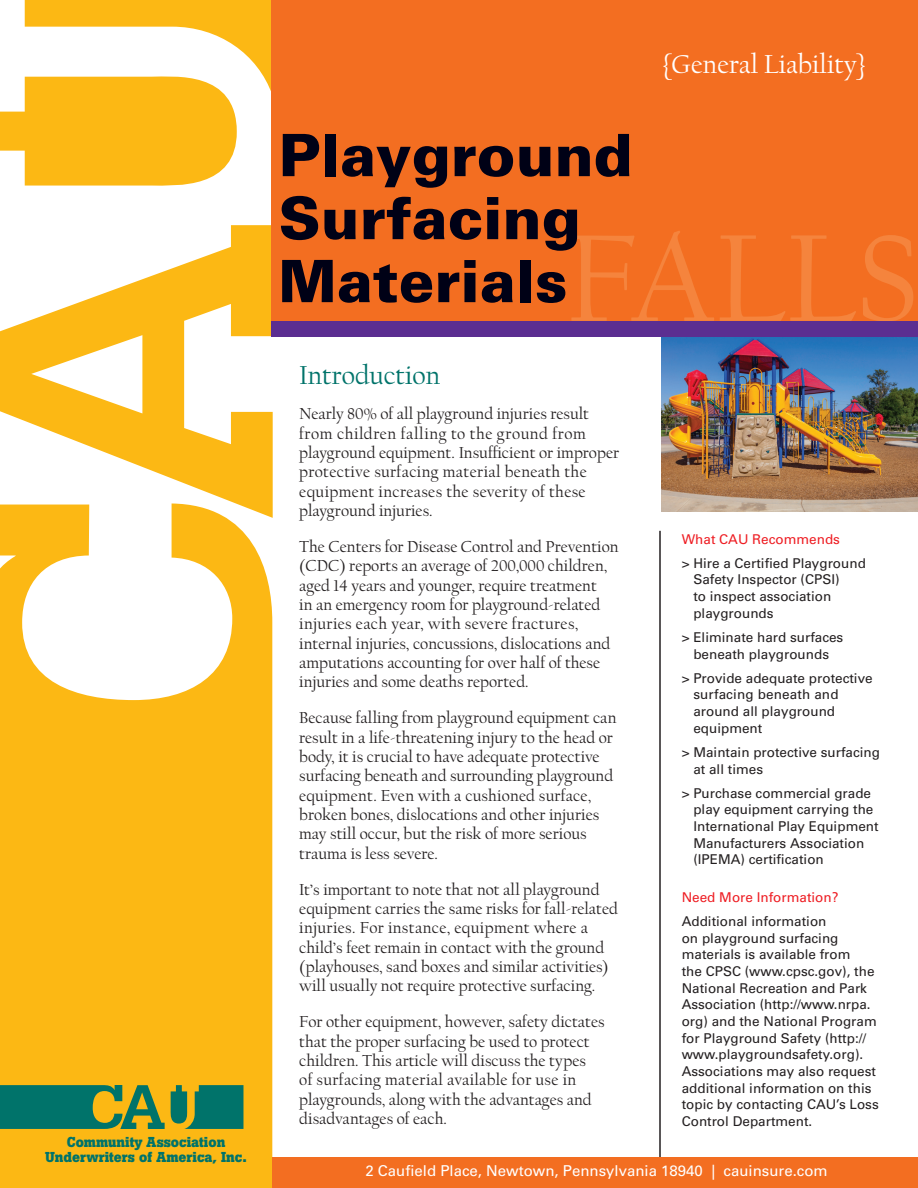
<style>
.page{position:relative;width:918px;height:1188px;background:#fff}
.page>*{position:absolute;margin:0;border:0;box-sizing:border-box;transform-origin:0 0}
.t1{font:128.55px "FB Californian";color:#f5843d}
.t2{font:900 58.5px/63px "Univers";color:#000116}
.t3{font:27px "FB Californian";color:#fff}
.t4{font:27px "FB Californian";color:#00736a}
.t5{font:16.5px/19.4px "FB Californian";color:#231f20}
.t6{font:15px "Univers";color:#fff}
.t7{font:700 14.25px/15px "Boton";color:#00736a;text-align:center}
.t8{font:13.5px/16.6px "Univers";color:#231f20}
.t9{font:13.5px "Univers";color:#ee1d23}
</style>
<div class="page">
<svg style="left:0;top:225px;width:273px;height:293px"></svg>
<svg style="left:0;top:0;width:271px;height:186px;fill:#fcb814"></svg>
<svg style="left:0;top:503px;width:272px;height:685px;fill:#fcb814"></svg>
<hr style="left:659px;top:531px;width:2px;height:657px;background:#231f20">
<div style="left:272px;top:1157px;width:646px;height:31px;background:#f36e21"></div>
<img style="left:661px;top:336px;width:257px;height:176px">
<div style="left:271px;top:0;width:647px;height:331px;background:#f36e21"></div>
<svg style="left:0;top:1085px;width:243px;height:44px;background:#3b8355"></svg>
<div style="left:271px;top:321px;width:647px;height:15px;background:#5b2e91"></div>
<p class="t7" style="left:45px;top:1135px;width:203px">Community Association<br>Underwriters of America, Inc.</p>
<p class="t3" style="left:663px;top:50px;width:204px">{General Liability}</p>
<p class="t2" style="left:279px;top:123px;width:356px">Playground<br>Surfacing<br>Materials</p>
<p class="t1" style="left:565px;top:214px;width:357px">FALLS</p>
<p class="t4" style="left:299px;top:361px;width:142px">Introduction</p>
<p class="t5" style="left:299px;top:405px;width:321px">Nearly 80% of all playground injuries result from children falling to the ground from playground equipment. Insufficient or improper protective surfacing material beneath the equipment increases the severity of these playground injuries.</p>
<p class="t5" style="left:299px;top:538px;width:321px">The Centers for Disease Control and Prevention (CDC) reports an average of 200,000 children, aged 14 years and younger, require treatment<br>in an emergency room for playground-related injuries each year, with severe fractures, internal injuries, concussions, dislocations and amputations accounting for over half of these injuries and some deaths reported.</p>
<p class="t5" style="left:299px;top:709px;width:319px">Because falling from playground equipment can result in a life-threatening injury to the head or body, it is crucial to have adequate protective surfacing beneath and surrounding playground equipment. Even with a cushioned surface, broken bones, dislocations and other injuries may still occur, but the risk of more serious trauma is less severe.</p>
<p class="t5" style="left:299px;top:881px;width:320px">It’s important to note that not all playground equipment carries the same risks for fall-related injuries. For instance, equipment where a child’s feet remain in contact with the ground (playhouses, sand boxes and similar activities) will usually not require protective surfacing.</p>
<p class="t5" style="left:299px;top:1013px;width:307px">For other equipment, however, safety dictates that the proper surfacing be used to protect children. This article will discuss the types<br>of surfacing material available for use in playgrounds, along with the advantages and disadvantages of each.</p>
<p class="t9" style="left:682px;top:531px;width:160px">What CAU Recommends</p>
<p class="t8" style="left:693px;top:555px;width:174px;text-indent:-12px">&gt; Hire a Certified Playground<br>Safety Inspector (CPSI)<br>to inspect association playgrounds</p>
<p class="t8" style="left:682px;top:629px;width:163px;text-align:center">&gt; Eliminate hard surfaces beneath playgrounds</p>
<p class="t8" style="left:693px;top:670px;width:181px;text-indent:-12px">&gt; Provide adequate protective surfacing beneath and around all playground equipment</p>
<p class="t8" style="left:693px;top:744px;width:188px;text-indent:-12px">&gt; Maintain protective surfacing at all times</p>
<p class="t8" style="left:693px;top:785px;width:187px;text-indent:-12px">&gt; Purchase commercial grade play equipment carrying the<br>International Play Equipment<br>Manufacturers Association (IPEMA) certification</p>
<p class="t9" style="left:682px;top:889px;width:158px">Need More Information?</p>
<p class="t8" style="left:682px;top:913px;width:199px">Additional information<br>on playground surfacing materials is available from<br>the CPSC (www.cpsc.gov), the<br>National Recreation and Park<br>Association (http://www.nrpa. org) and the National Program for Playground Safety (http:// www.playgroundsafety.org).<br>Associations may also request additional information on this topic by contacting CAU’s Loss<br>Control Department.</p>
<p class="t6" style="left:365px;top:1162px;width:464px">2 Caufield Place, Newtown, Pennsylvania 18940 | cauinsure.com</p>
</div>
